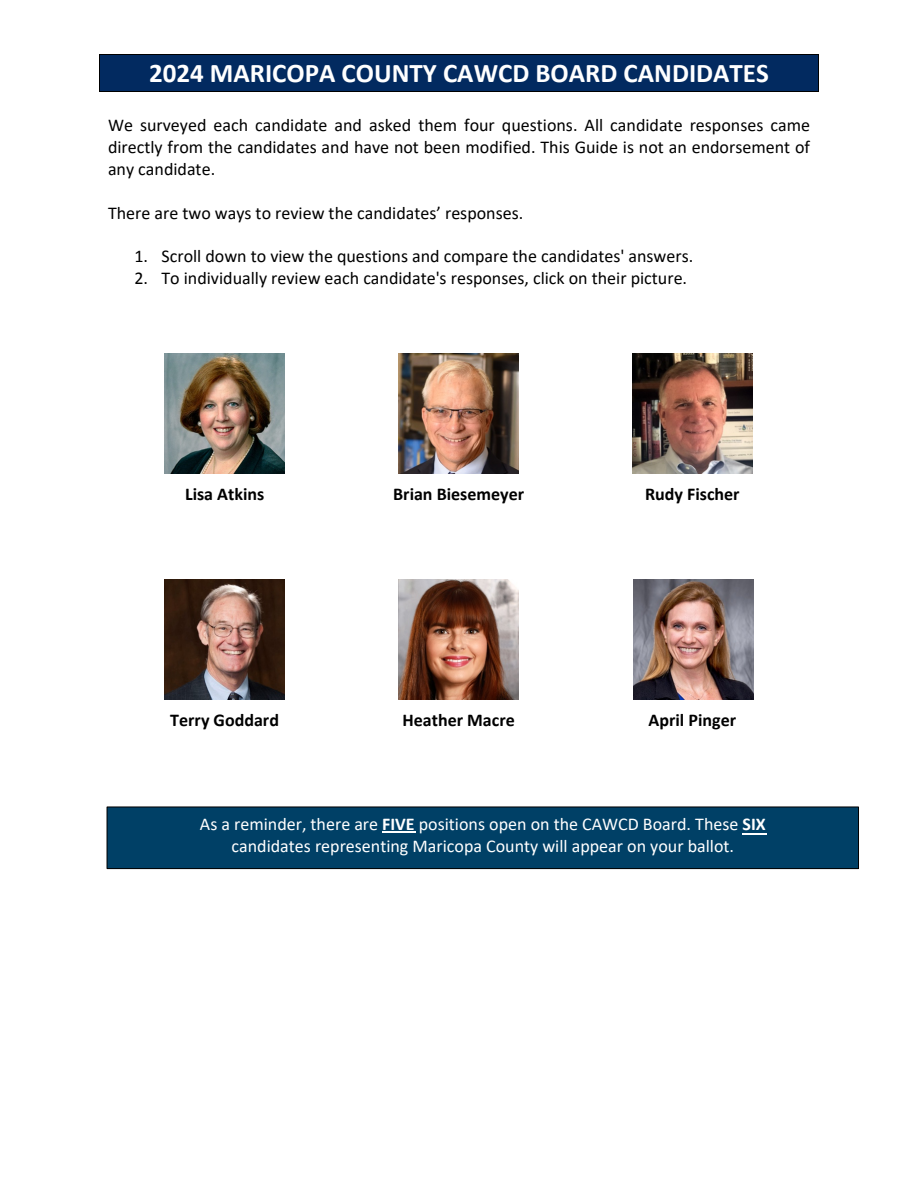
<style>
.page{position:relative;width:918px;height:1188px;background:#fff}
.page>*{position:absolute;margin:0;border:0;box-sizing:border-box;transform-origin:0 0}
.t1{font:700 27px "Calibri";color:#fff}
.t2{font:18px/21.9px "Calibri";color:#000;text-align:justify}
.t3{font:18px/21.9px "Calibri";color:#fff;text-align:center}
.t4{font:700 18px "Calibri";color:#000}
.s1{font-weight:700}
</style>
<div class="page">
<div style="left:100px;top:55px;width:718px;height:36px;background:#022a60"></div>
<hr style="left:100px;top:54px;width:718px;height:1px;background:#000">
<hr style="left:100px;top:91px;width:718px;height:1px;background:#000">
<hr style="left:99px;top:55px;width:1px;height:36px;background:#000">
<hr style="left:818px;top:55px;width:1px;height:36px;background:#000">
<img style="left:165px;top:353px;width:120px;height:120px">
<img style="left:399px;top:353px;width:119px;height:120px">
<img style="left:632px;top:353px;width:120px;height:120px">
<img style="left:165px;top:580px;width:120px;height:119px">
<img style="left:399px;top:580px;width:119px;height:119px">
<img style="left:633px;top:580px;width:120px;height:119px">
<div style="left:107px;top:807px;width:752px;height:62px;background:#004066"></div>
<div style="left:107px;top:807px;width:752px;height:62px;border:1px solid #000"></div>
<svg style="left:742px;top:833px;width:24px;height:1px"></svg>
<hr style="left:382px;top:832px;width:33px;height:1px;background:#fff">
<h1 class="t1" style="left:149px;top:56px;width:621px">2024 MARICOPA COUNTY CAWCD BOARD CANDIDATES</h1>
<p class="t2" style="left:108px;top:114px;width:704px">We surveyed each candidate and asked them four questions. All candidate responses came directly from the candidates and have not been modified. This Guide is not an endorsement of any candidate.</p>
<p class="t2" style="left:108px;top:201px;width:417px">There are two ways to review the candidates’ responses.</p>
<p class="t2" style="left:135px;top:244px;width:560px">1. Scroll down to view the questions and compare the candidates' answers.</p>
<p class="t2" style="left:135px;top:266px;width:554px">2. To individually review each candidate's responses, click on their picture.</p>
<p class="t4" style="left:185px;top:483px;width:81px">Lisa Atkins</p>
<p class="t4" style="left:393px;top:483px;width:133px">Brian Biesemeyer</p>
<p class="t4" style="left:645px;top:483px;width:96px">Rudy Fischer</p>
<p class="t4" style="left:170px;top:709px;width:110px">Terry Goddard</p>
<p class="t4" style="left:403px;top:709px;width:114px">Heather Macre</p>
<p class="t4" style="left:649px;top:709px;width:89px">April Pinger</p>
<p class="t3" style="left:200px;top:813px;width:567px">As a reminder, there are <span class="s1">FIVE</span> positions open on the CAWCD Board. These <span class="s1">SIX </span>candidates representing Maricopa County will appear on your ballot.</p>
</div>
